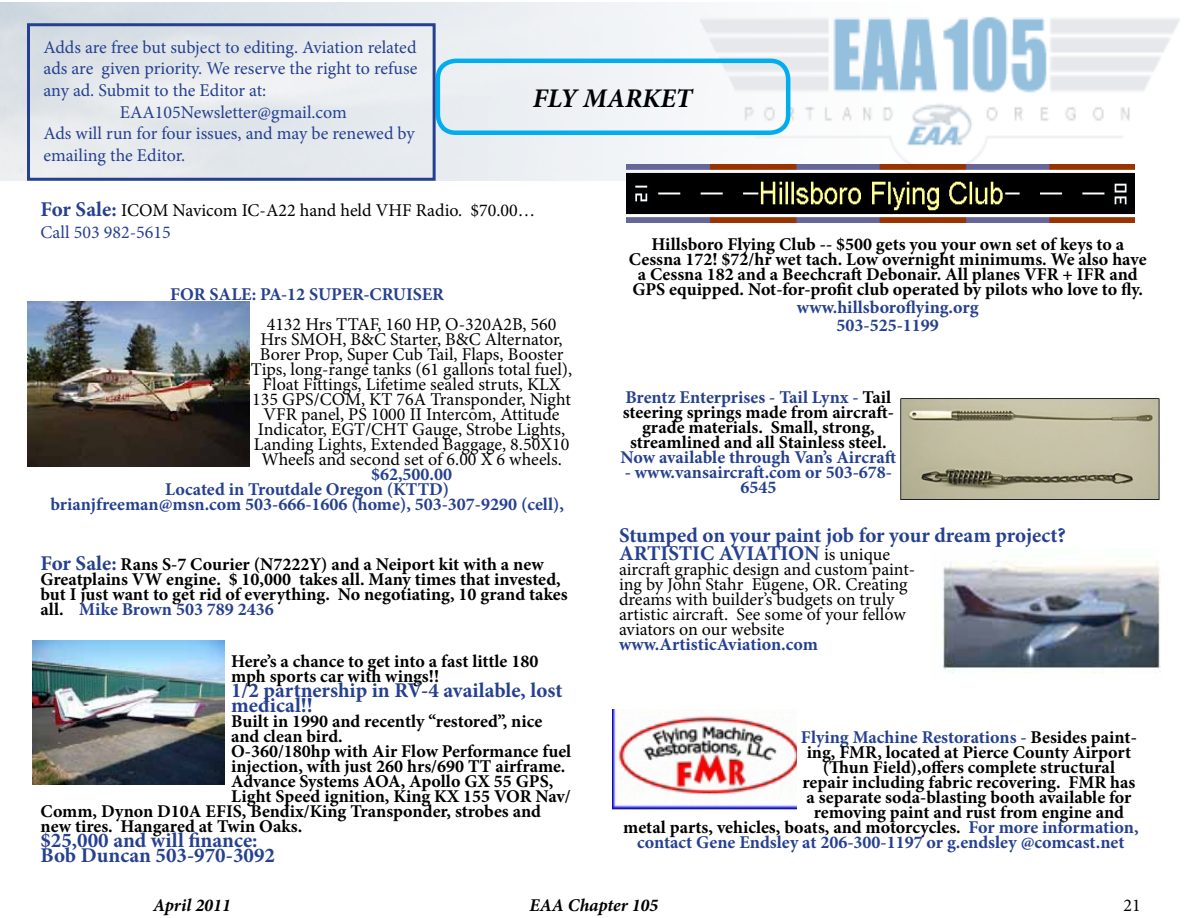
<style>
.page{position:relative;width:1188px;height:918px;background:#fff}
.page>*{position:absolute;margin:0;border:0;box-sizing:border-box;transform-origin:0 0}
.t1{font:italic 700 27px "Minion Pro";color:#000}
.t2{font:700 21px/15px "Minion Pro";color:#25408f}
.t3{font:700 18px/15px "Minion Pro";color:#000;text-align:center}
.t4{font:18px/15px "Minion Pro";color:#000}
.t5{font:700 18px/18px "Minion Pro";color:#25408f;text-align:center}
.t6{font:18px "Minion Pro";letter-spacing:-.005em;color:#25408f}
.t7{font:italic 700 18px "Minion Pro";color:#000}
.s1{font-weight:700;font-size:21px;color:#25408f}
.s2{color:#25408f}
.s3{font-size:21px;color:#25408f}
.s4{font-weight:400;font-size:18px;color:#000}
.s5{color:#000}
</style>
<div class="page">
<img style="left:0;top:2px;width:1180px;height:178px">
<div style="left:436px;top:59px;width:354px;height:76px;border:4px solid #00aeef;border-radius:18px"></div>
<div style="left:27px;top:23px;width:409px;height:158px;border:3px solid #25408f"></div>
<img style="left:627px;top:165px;width:507px;height:57px">
<img style="left:27px;top:301px;width:222px;height:166px">
<img style="left:613px;top:709px;width:183px;height:101px">
<img style="left:32px;top:641px;width:192px;height:144px">
<img style="left:942px;top:561px;width:219px;height:113px">
<img style="left:900px;top:398px;width:260px;height:102px">
<p class="t6" style="left:44px;top:35px;width:374px">Adds are free but subject to editing. Aviation related</p>
<p class="t6" style="left:44px;top:57px;width:375px">ads are given priority. We reserve the right to refuse</p>
<p class="t6" style="left:44px;top:78px;width:224px">any ad. Submit to the Editor at:</p>
<p class="t6" style="left:120px;top:100px;width:229px">EAA105Newsletter@gmail.com</p>
<p class="t6" style="left:44px;top:121px;width:373px">Ads will run for four issues, and may be renewed by</p>
<p class="t6" style="left:44px;top:143px;width:143px">emailing the Editor.</p>
<h1 class="t1" style="left:533px;top:79px;width:161px">FLY MARKET</h1>
<p class="t4" style="left:40px;top:200px;width:496px;line-height:21.6px"><span class="s1">For Sale:</span> ICOM Navicom IC-A22 hand held VHF Radio. $70.00…<br><span class="s2">Call 503 982-5615</span></p>
<p class="t5" style="left:170px;top:285px;width:275px">FOR SALE: PA-12 SUPER-CRUISER</p>
<p class="t4" style="left:251px;top:317px;width:323px;text-align:center">4132 Hrs TTAF, 160 HP, O-320A2B, 560<br>Hrs SMOH, B&amp;C Starter, B&amp;C Alternator, Borer Prop, Super Cub Tail, Flaps, Booster Tips, long-range tanks (61 gallons total fuel), Float Fittings, Lifetime sealed struts, KLX 135 GPS/COM, KT 76A Transponder, Night VFR panel, PS 1000 II Intercom, Attitude Indicator, EGT/CHT Gauge, Strobe Lights, Landing Lights, Extended Baggage, 8.50X10<br>Wheels and second set of 6.00 X 6 wheels.</p>
<p class="t5" style="left:371px;top:465px;width:83px">$62,500.00</p>
<p class="t5" style="left:165px;top:480px;width:286px">Located in Troutdale Oregon (KTTD)</p>
<p class="t5" style="left:50px;top:495px;width:515px">brianjfreeman@msn.com 503-666-1606 (home), 503-307-9290 (cell),</p>
<p class="t3" style="left:40px;top:557px;width:529px;text-align:left"><span class="s3">For Sale:</span> Rans S-7 Courier (N7222Y) and a Neiport kit with a new Greatplains VW engine. $ 10,000 takes all. Many times that invested, but I just want to get rid of everything. No negotiating, 10 grand takes all. <span class="s2">Mike Brown 503 789 2436</span></p>
<p class="t3" style="left:231px;top:653px;width:309px;text-align:left">Here’s a chance to get into a fast little 180 mph sports car with wings!!</p>
<p class="t2" style="left:231px;top:682px;width:333px">1/2 partnership in RV-4 available, lost medical!!</p>
<p class="t3" style="left:231px;top:713px;width:313px">Built in 1990 and recently “restored”, nice</p>
<p class="t3" style="left:231px;top:728px;width:113px">and clean bird.</p>
<p class="t3" style="left:231px;top:743px;width:342px">O-360/180hp with Air Flow Performance fuel</p>
<p class="t3" style="left:231px;top:758px;width:336px">injection, with just 260 hrs/690 TT airframe.</p>
<p class="t3" style="left:231px;top:773px;width:324px">Advance Systems AOA, Apollo GX 55 GPS,</p>
<p class="t3" style="left:231px;top:788px;width:341px">Light Speed ignition, King KX 155 VOR Nav/</p>
<p class="t3" style="left:40px;top:803px;width:502px">Comm, Dynon D10A EFIS, Bendix/King Transponder, strobes and</p>
<p class="t3" style="left:40px;top:818px;width:263px">new tires. Hangared at Twin Oaks.</p>
<p class="t2" style="left:40px;top:832px;width:236px">$25,000 and will finance:<br>Bob Duncan 503-970-3092</p>
<p class="t3" style="left:629px;top:236px;width:519px">Hillsboro Flying Club -- $500 gets you your own set of keys to a Cessna 172! $72/hr wet tach. Low overnight minimums. We also have a Cessna 182 and a Beechcraft Debonair. All planes VFR + IFR and GPS equipped. Not-for-profit club operated by pilots who love to fly.</p>
<p class="t5" style="left:797px;top:298px;width:183px">www.hillsboroflying.org<br>503-525-1199</p>
<p class="t3" style="left:623px;top:389px;width:273px"><span class="s2">Brentz Enterprises - Tail Lynx -</span> Tail steering springs made from aircraft&shy;grade materials. Small, strong, streamlined and all Stainless steel.</p>
<p class="t5" style="left:621px;top:448px;width:277px">Now available through Van’s Aircraft</p>
<p class="t5" style="left:625px;top:464px;width:269px;line-height:15px">- www.vansaircraft.com or 503-678-<br>6545</p>
<p class="t2" style="left:619px;top:526px;width:448px;line-height:18px">Stumped on your paint job for your dream project?<br>ARTISTIC AVIATION <span class="s4">is unique</span></p>
<p class="t4" style="left:619px;top:562px;width:298px">aircraft graphic design and custom paint&shy;ing by John Stahr Eugene, OR. Creating dreams with builder’s budgets on truly artistic aircraft. See some of your fellow aviators on our website</p>
<p class="t5" style="left:619px;top:635px;width:200px">www.ArtisticAviation.com</p>
<p class="t5" style="left:801px;top:728px;width:337px">Flying Machine Restorations - <span class="s5">Besides paint-</span></p>
<p class="t3" style="left:807px;top:745px;width:326px">ing, FMR, located at Pierce County Airport</p>
<p class="t3" style="left:823px;top:760px;width:294px">(Thun Field),offers complete structural</p>
<p class="t3" style="left:802px;top:775px;width:334px">repair including fabric recovering. FMR has</p>
<p class="t3" style="left:806px;top:790px;width:326px">a separate soda-blasting booth available for</p>
<p class="t3" style="left:814px;top:805px;width:312px">removing paint and rust from engine and</p>
<p class="t3" style="left:623px;top:820px;width:517px">metal parts, vehicles, boats, and motorcycles. <span class="s2">For more information,</span></p>
<p class="t5" style="left:637px;top:833px;width:489px">contact Gene Endsley at 206-300-1197 or g.endsley @comcast.net</p>
<p class="t7" style="left:153px;top:892px;width:79px">April 2011</p>
<p class="t7" style="left:530px;top:892px;width:130px">EAA Chapter 105</p>
<p class="t4" style="left:1123px;top:898px;width:19px">21</p>
</div>
